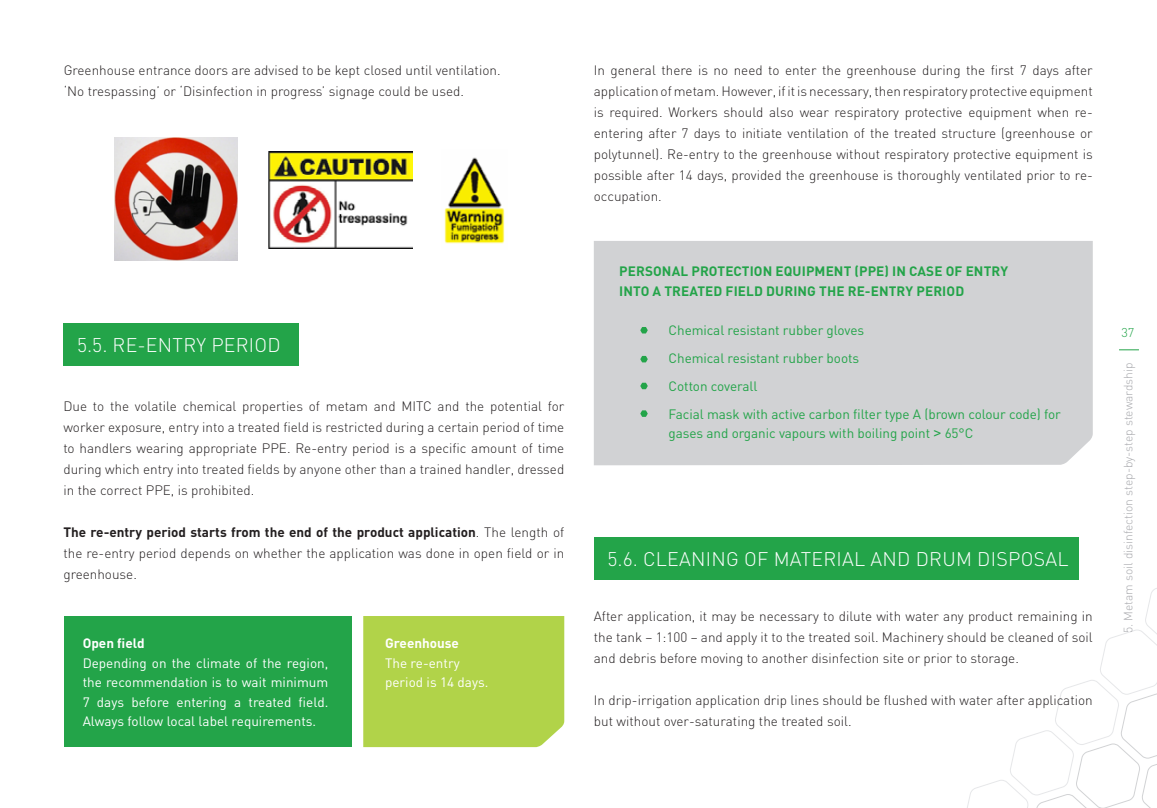
<style>
.page{position:relative;width:1157px;height:808px;background:#fff}
.page>*{position:absolute;margin:0;border:0;box-sizing:border-box;transform-origin:0 0}
.t1{font:300 19.5px "DIN";letter-spacing:.015em;color:#fff}
.t2{font:300 13.5px/21px "DIN";color:#231f20;text-align:justify}
.t3{font:13.5px/19.5px "DIN";letter-spacing:-.005em;color:#23a449}
.t4{font:13.5px/19.5px "DIN";color:#fff;text-align:justify}
.t5{font:700 13.5px "DIN";letter-spacing:.01em;color:#23a449}
.t6{font:700 13.5px "DIN";color:#fff}
.t7{font:300 12.6px "DIN";color:#23a449}
.t8{font:300 12px "DIN";color:#a8a9ad}
.s1{font-weight:700}
.s2{font-family:"Arial"}
</style>
<div class="page">
<svg style="left:967px;top:588px;width:190px;height:220px"></svg>
<svg style="left:1119px;top:349px;width:20px;height:1px"></svg>
<div style="left:63px;top:323px;width:236px;height:43px;background:#23a449"></div>
<div style="left:594px;top:538px;width:484px;height:42px;background:#23a449"></div>
<div style="left:363px;top:616px;width:201px;height:131px;background:#b1d349"></div>
<div style="left:64px;top:616px;width:287px;height:131px;background:#23a449"></div>
<div style="left:594px;top:241px;width:498px;height:224px;background:#d1d2d4"></div>
<svg style="left:640px;top:327px;width:7px;height:6px"></svg>
<svg style="left:640px;top:356px;width:7px;height:6px"></svg>
<svg style="left:640px;top:383px;width:7px;height:6px"></svg>
<svg style="left:640px;top:410px;width:7px;height:7px"></svg>
<img style="left:114px;top:137px;width:124px;height:124px">
<img style="left:268px;top:152px;width:144px;height:96px">
<img style="left:444px;top:157px;width:61px;height:87px">
<p class="t2" style="left:64px;top:60px;width:438px">Greenhouse entrance doors are advised to be kept closed until ventilation.</p>
<p class="t2" style="left:64px;top:81px;width:402px">‘No trespassing’ or ‘Disinfection in progress’ signage could be used.</p>
<p class="t1" style="left:77px;top:333px;width:205px">5.5. RE-ENTRY PERIOD</p>
<p class="t2" style="left:63px;top:396px;width:502px">Due to the volatile chemical properties of metam and MITC and the potential for worker exposure, entry into a treated field is restricted during a certain period of time to handlers wearing appropriate PPE. Re-entry period is a specific amount of time during which entry into treated fields by anyone other than a trained handler, dressed in the correct PPE, is prohibited.</p>
<p class="t2" style="left:63px;top:522px;width:502px"><span class="s1">The re-entry period starts from the end of the product application</span>. The length of the re-entry period depends on whether the application was done in open field or in greenhouse.</p>
<p class="t6" style="left:83px;top:635px;width:64px">Open field</p>
<p class="t4" style="left:83px;top:653px;width:247px">Depending on the climate of the region, the recommendation is to wait minimum 7 days before entering a treated field.<br>Always follow local label requirements.</p>
<p class="t6" style="left:385px;top:635px;width:75px">Greenhouse</p>
<p class="t4" style="left:385px;top:653px;width:76px">The re-entry</p>
<p class="t4" style="left:385px;top:672px;width:105px">period is 14 days.</p>
<p class="t2" style="left:594px;top:60px;width:500px">In general there is no need to enter the greenhouse during the first 7 days after application of metam. However, if it is necessary, then respiratory protective equipment is required. Workers should also wear respiratory protective equipment when re&shy;entering after 7 days to initiate ventilation of the treated structure (greenhouse or polytunnel). Re-entry to the greenhouse without respiratory protective equipment is possible after 14 days, provided the greenhouse is thoroughly ventilated prior to re&shy;occupation.</p>
<p class="t5" style="left:619px;top:263px;width:390px">PERSONAL PROTECTION EQUIPMENT (PPE) IN CASE OF ENTRY</p>
<p class="t5" style="left:619px;top:282px;width:346px">INTO A TREATED FIELD DURING THE RE-ENTRY PERIOD</p>
<p class="t3" style="left:668px;top:320px;width:197px">Chemical resistant rubber gloves</p>
<p class="t3" style="left:668px;top:348px;width:192px">Chemical resistant rubber boots</p>
<p class="t3" style="left:668px;top:376px;width:90px">Cotton coverall</p>
<p class="t3" style="left:668px;top:404px;width:394px">Facial mask with active carbon filter type A (brown colour code) for gases and organic vapours with boiling point <span class="s2">&gt;</span> 65°C</p>
<p class="t1" style="left:607px;top:547px;width:462px">5.6. CLEANING OF MATERIAL AND DRUM DISPOSAL</p>
<p class="t2" style="left:594px;top:606px;width:500px">After application, it may be necessary to dilute with water any product remaining in the tank – 1:100 – and apply it to the treated soil. Machinery should be cleaned of soil and debris before moving to another disinfection site or prior to storage.</p>
<p class="t2" style="left:594px;top:690px;width:500px">In drip-irrigation application drip lines should be flushed with water after application but without over-saturating the treated soil.</p>
<p class="t7" style="left:1121px;top:324px;width:14px">37</p>
<p class="t8" style="left:1120px;top:633px;width:272px;rotate:-90deg">5. Metam soil disinfection step-by-step stewardship</p>
</div>
